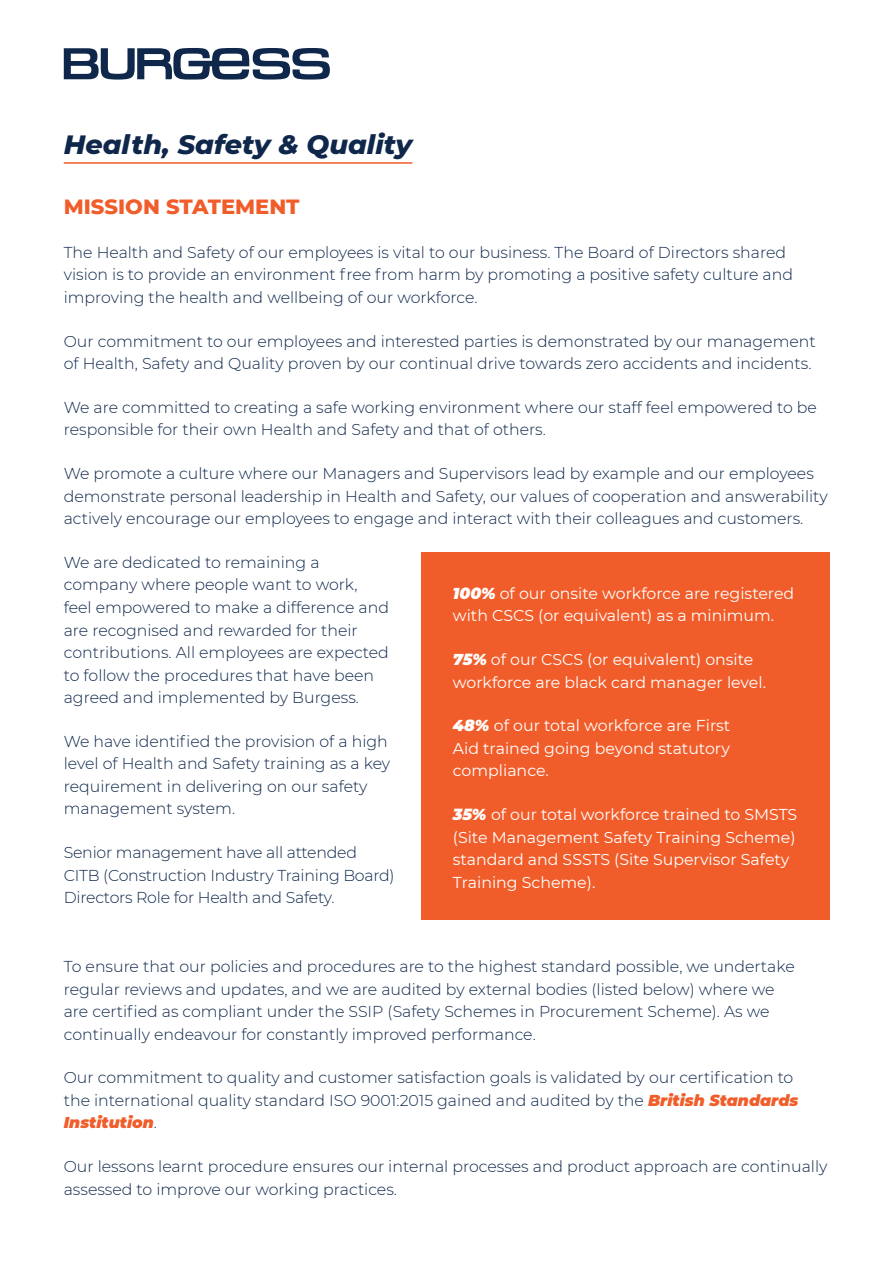
<style>
.page{position:relative;width:893px;height:1263px;background:#fff}
.page>*{position:absolute;margin:0;border:0;box-sizing:border-box;transform-origin:0 0}
.t1{font:italic 800 27px "Montserrat";color:#0e274a}
.t2{font:800 21px "Montserrat";color:#f15d2a}
.t3{font:300 15.75px/22.5px "Montserrat";color:#0e274a}
.t4{font:15.75px/22.5px "Montserrat";color:#fff}
.s1{font-weight:900;font-style:italic}
.s2{font-weight:900;font-style:italic;color:#f15d2a}
</style>
<div class="page">
<hr style="left:64px;top:162px;width:348px;height:2px;background:#f15d2a">
<div style="left:421px;top:552px;width:408px;height:367px;background:#f15d2a"></div>
<svg style="left:64px;top:48px;width:266px;height:32px"></svg>
<h1 class="t1" style="left:64px;top:124px;width:350px">Health, Safety &amp; Quality</h1>
<h2 class="t2" style="left:64px;top:191px;width:237px">MISSION STATEMENT</h2>
<p class="t3" style="left:64px;top:241px;width:731px">The Health and Safety of our employees is vital to our business. The Board of Directors shared vision is to provide an environment free from harm by promoting a positive safety culture and improving the health and wellbeing of our workforce.</p>
<p class="t3" style="left:64px;top:329px;width:753px">Our commitment to our employees and interested parties is demonstrated by our management of Health, Safety and Quality proven by our continual drive towards zero accidents and incidents.</p>
<p class="t3" style="left:64px;top:396px;width:755px">We are committed to creating a safe working environment where our staff feel empowered to be responsible for their own Health and Safety and that of others.</p>
<p class="t3" style="left:64px;top:462px;width:765px">We promote a culture where our Managers and Supervisors lead by example and our employees demonstrate personal leadership in Health and Safety, our values of cooperation and answerability actively encourage our employees to engage and interact with their colleagues and customers.</p>
<p class="t3" style="left:64px;top:551px;width:327px">We are dedicated to remaining a company where people want to work, feel empowered to make a difference and are recognised and rewarded for their contributions. All employees are expected to follow the procedures that have been agreed and implemented by Burgess.</p>
<p class="t3" style="left:64px;top:729px;width:328px">We have identified the provision of a high level of Health and Safety training as a key requirement in delivering on our safety management system.</p>
<p class="t3" style="left:64px;top:841px;width:332px">Senior management have all attended<br>CITB (Construction Industry Training Board)<br>Directors Role for Health and Safety.</p>
<p class="t4" style="left:453px;top:581px;width:343px"><span class="s1">100%</span> of our onsite workforce are registered with CSCS (or equivalent) as a minimum.</p>
<p class="t4" style="left:453px;top:648px;width:315px"><span class="s1">75%</span> of our CSCS (or equivalent) onsite workforce are black card manager level.</p>
<p class="t4" style="left:453px;top:714px;width:279px;text-align:justify"><span class="s1">48%</span> of our total workforce are First Aid trained going beyond statutory compliance.</p>
<p class="t4" style="left:453px;top:803px;width:346px"><span class="s1">35%</span> of our total workforce trained to SMSTS (Site Management Safety Training Scheme) standard and SSSTS (Site Supervisor Safety Training Scheme).</p>
<p class="t3" style="left:64px;top:955px;width:732px">To ensure that our policies and procedures are to the highest standard possible, we undertake regular reviews and updates, and we are audited by external bodies (listed below) where we are certified as compliant under the SSIP (Safety Schemes in Procurement Scheme). As we continually endeavour for constantly improved performance.</p>
<p class="t3" style="left:64px;top:1066px;width:736px">Our commitment to quality and customer satisfaction goals is validated by our certification to the international quality standard ISO 9001:2015 gained and audited by the <span class="s2">British Standards<br>Institution</span>.</p>
<p class="t3" style="left:64px;top:1155px;width:765px">Our lessons learnt procedure ensures our internal processes and product approach are continually assessed to improve our working practices.</p>
</div>
